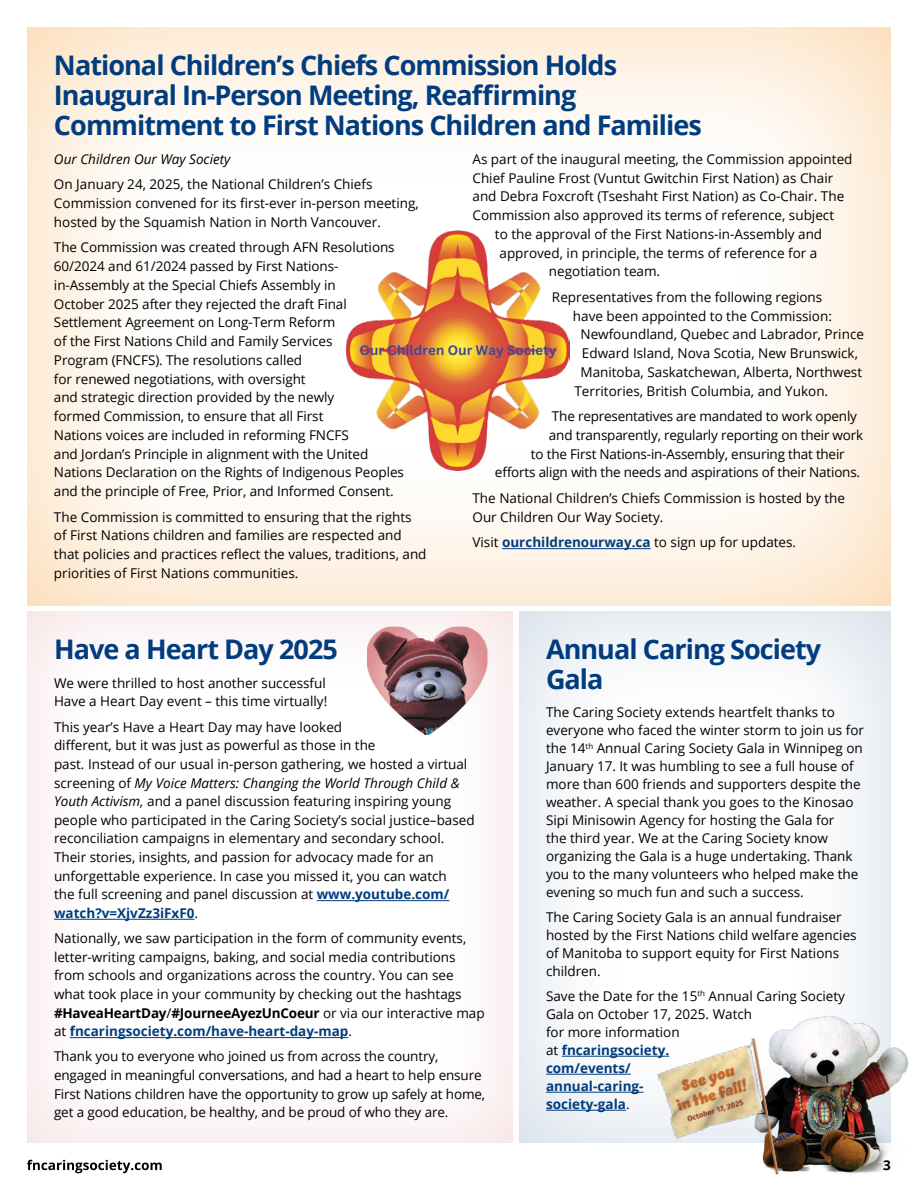
<style>
.page{position:relative;width:918px;height:1188px;background:#fff}
.page>*{position:absolute;margin:0;border:0;box-sizing:border-box;transform-origin:0 0}
.head1_38401__h2{font:700 27px/30px "Open Sans";letter-spacing:-.035em;color:#003c7e}
.body_38548{font:13.5px/18.8px "Open Sans";color:#000}
.byline_38401{font:italic 13.5px "Open Sans";color:#000}
.t1{font:700 13.5px "Open Sans";color:#000}
.s1{font-weight:700;color:#003c7e}
.s2{font-style:italic}
.s3{font-weight:700}
</style>
<div class="page">
<div style="left:15px;top:15px;width:889px;height:591px;background:#f7941e;opacity:.4"></div>
<div style="left:15px;top:599px;width:511px;height:545px;background:#df8f93;opacity:.3"></div>
<div style="left:507px;top:599px;width:397px;height:545px;background:#003c7e;opacity:.2"></div>
<hr style="left:502px;top:548px;width:149px;height:1px;background:#003c7e">
<hr style="left:317px;top:900px;width:132px;height:1px;background:#003c7e">
<hr style="left:54px;top:919px;width:141px;height:1px;background:#003c7e">
<hr style="left:70px;top:1037px;width:278px;height:1px;background:#003c7e">
<hr style="left:562px;top:1056px;width:107px;height:1px;background:#003c7e">
<hr style="left:546px;top:1074px;width:85px;height:1px;background:#003c7e">
<hr style="left:546px;top:1092px;width:98px;height:1px;background:#003c7e">
<hr style="left:546px;top:1110px;width:80px;height:1px;background:#003c7e">
<img style="left:347px;top:230px;width:223px;height:241px">
<img style="left:367px;top:627px;width:121px;height:108px">
<img style="left:735px;top:1000px;width:174px;height:174px">
<img style="left:654px;top:1038px;width:125px;height:137px">
<svg style="left:27px;top:1160px;width:135px;height:13px"></svg>
<h2 class="head1_38401__h2" style="left:54px;top:49px;width:649px">National Children’s Chiefs Commission Holds<br>Inaugural In‑Person Meeting, Reaffirming<br>Commitment to First Nations Children and Families</h2>
<p class="byline_38401" style="left:54px;top:150px;width:178px">Our Children Our Way Society</p>
<p class="body_38548" style="left:54px;top:175px;width:366px">On January 24, 2025, the National Children’s Chiefs<br>Commission convened for its first-ever in-person meeting, hosted by the Squamish Nation in North Vancouver.</p>
<p class="body_38548" style="left:54px;top:238px;width:351px">The Commission was created through AFN Resolutions 60/2024 and 61/2024 passed by First Nations&shy;in-Assembly at the Special Chiefs Assembly in<br>October 2025 after they rejected the draft Final Settlement Agreement on Long-Term Reform<br>of the First Nations Child and Family Services<br>Program (FNCFS). The resolutions called<br>for renewed negotiations, with oversight<br>and strategic direction provided by the newly<br>formed Commission, to ensure that all First<br>Nations voices are included in reforming FNCFS<br>and Jordan’s Principle in alignment with the United Nations Declaration on the Rights of Indigenous Peoples and the principle of Free, Prior, and Informed Consent.</p>
<p class="body_38548" style="left:54px;top:507px;width:374px">The Commission is committed to ensuring that the rights of First Nations children and families are respected and that policies and practices reflect the values, traditions, and priorities of First Nations communities.</p>
<p class="body_38548" style="left:472px;top:149px;width:382px">As part of the inaugural meeting, the Commission appointed</p>
<p class="body_38548" style="left:472px;top:168px;width:362px">Chief Pauline Frost (Vuntut Gwitchin First Nation) as Chair</p>
<p class="body_38548" style="left:472px;top:187px;width:373px">and Debra Foxcroft (Tseshaht First Nation) as Co-Chair. The</p>
<p class="body_38548" style="left:472px;top:206px;width:363px">Commission also approved its terms of reference, subject</p>
<p class="body_38548" style="left:495px;top:224px;width:329px">to the approval of the First Nations-in-Assembly and</p>
<p class="body_38548" style="left:499px;top:243px;width:319px">approved, in principle, the terms of reference for a</p>
<p class="body_38548" style="left:549px;top:262px;width:113px">negotiation team.</p>
<p class="body_38548" style="left:552px;top:287px;width:272px">Representatives from the following regions</p>
<p class="body_38548" style="left:573px;top:306px;width:260px">have been appointed to the Commission:</p>
<p class="body_38548" style="left:580px;top:325px;width:285px">Newfoundland, Quebec and Labrador, Prince</p>
<p class="body_38548" style="left:582px;top:344px;width:277px">Edward Island, Nova Scotia, New Brunswick,</p>
<p class="body_38548" style="left:580px;top:362px;width:283px">Manitoba, Saskatchewan, Alberta, Northwest</p>
<p class="body_38548" style="left:574px;top:381px;width:255px">Territories, British Columbia, and Yukon.</p>
<p class="body_38548" style="left:552px;top:407px;width:307px">The representatives are mandated to work openly</p>
<p class="body_38548" style="left:549px;top:425px;width:316px">and transparently, regularly reporting on their work</p>
<p class="body_38548" style="left:531px;top:444px;width:315px">to the First Nations-in-Assembly, ensuring that their</p>
<p class="body_38548" style="left:495px;top:463px;width:367px">efforts align with the needs and aspirations of their Nations.</p>
<p class="body_38548" style="left:472px;top:488px;width:374px">The National Children’s Chiefs Commission is hosted by the<br>Our Children Our Way Society.</p>
<p class="body_38548" style="left:472px;top:533px;width:325px">Visit <span class="s1">ourchildrenourway.ca</span> to sign up for updates.</p>
<h2 class="head1_38401__h2" style="left:54px;top:633px;width:285px">Have a Heart Day 2025</h2>
<p class="body_38548" style="left:54px;top:673px;width:275px">We were thrilled to host another successful<br>Have a Heart Day event – this time virtually!</p>
<p class="body_38548" style="left:54px;top:717px;width:422px">This year’s Have a Heart Day may have looked<br>different, but it was just as powerful as those in the<br>past. Instead of our usual in-person gathering, we hosted a virtual screening of <span class="s2">My Voice Matters: Changing the World Through Child &amp; Youth Activism,</span> and a panel discussion featuring inspiring young people who participated in the Caring Society’s social justice–based reconciliation campaigns in elementary and secondary school.<br>Their stories, insights, and passion for advocacy made for an unforgettable experience. In case you missed it, you can watch<br>the full screening and panel discussion at <span class="s1">www.youtube.com/ watch?v=XjvZz3iFxF0</span>.</p>
<p class="body_38548" style="left:54px;top:929px;width:432px">Nationally, we saw participation in the form of community events, letter-writing campaigns, baking, and social media contributions from schools and organizations across the country. You can see what took place in your community by checking out the hashtags <span class="s3">#HaveaHeartDay</span>/<span class="s3">#JourneeAyezUnCoeur</span> or via our interactive map at <span class="s1">fncaringsociety.com/have-heart-day-map</span>.</p>
<p class="body_38548" style="left:54px;top:1047px;width:433px">Thank you to everyone who joined us from across the country, engaged in meaningful conversations, and had a heart to help ensure First Nations children have the opportunity to grow up safely at home, get a good education, be healthy, and be proud of who they are.</p>
<h2 class="head1_38401__h2" style="left:546px;top:633px;width:277px">Annual Caring Society<br>Gala</h2>
<p class="body_38548" style="left:546px;top:703px;width:320px;line-height:18px">The Caring Society extends heartfelt thanks to everyone who faced the winter storm to join us for the 14<sup>th</sup> Annual Caring Society Gala in Winnipeg on January 17. It was humbling to see a full house of more than 600 friends and supporters despite the weather. A special thank you goes to the Kinosao Sipi Minisowin Agency for hosting the Gala for<br>the third year. We at the Caring Society know organizing the Gala is a huge undertaking. Thank you to the many volunteers who helped make the evening so much fun and such a success.</p>
<p class="body_38548" style="left:546px;top:908px;width:312px;line-height:18px">The Caring Society Gala is an annual fundraiser hosted by the First Nations child welfare agencies of Manitoba to support equity for First Nations children.</p>
<p class="body_38548" style="left:546px;top:986px;width:301px;line-height:18px">Save the Date for the 15<sup>th</sup> Annual Caring Society<br>Gala on October 17, 2025. Watch<br>for more information<br>at <span class="s1">fncaringsociety.<br>com/events/<br>annual-caring-<br>society-gala</span>.</p>
<p class="t1" style="left:883px;top:1156px;width:9px">3</p>
</div>
